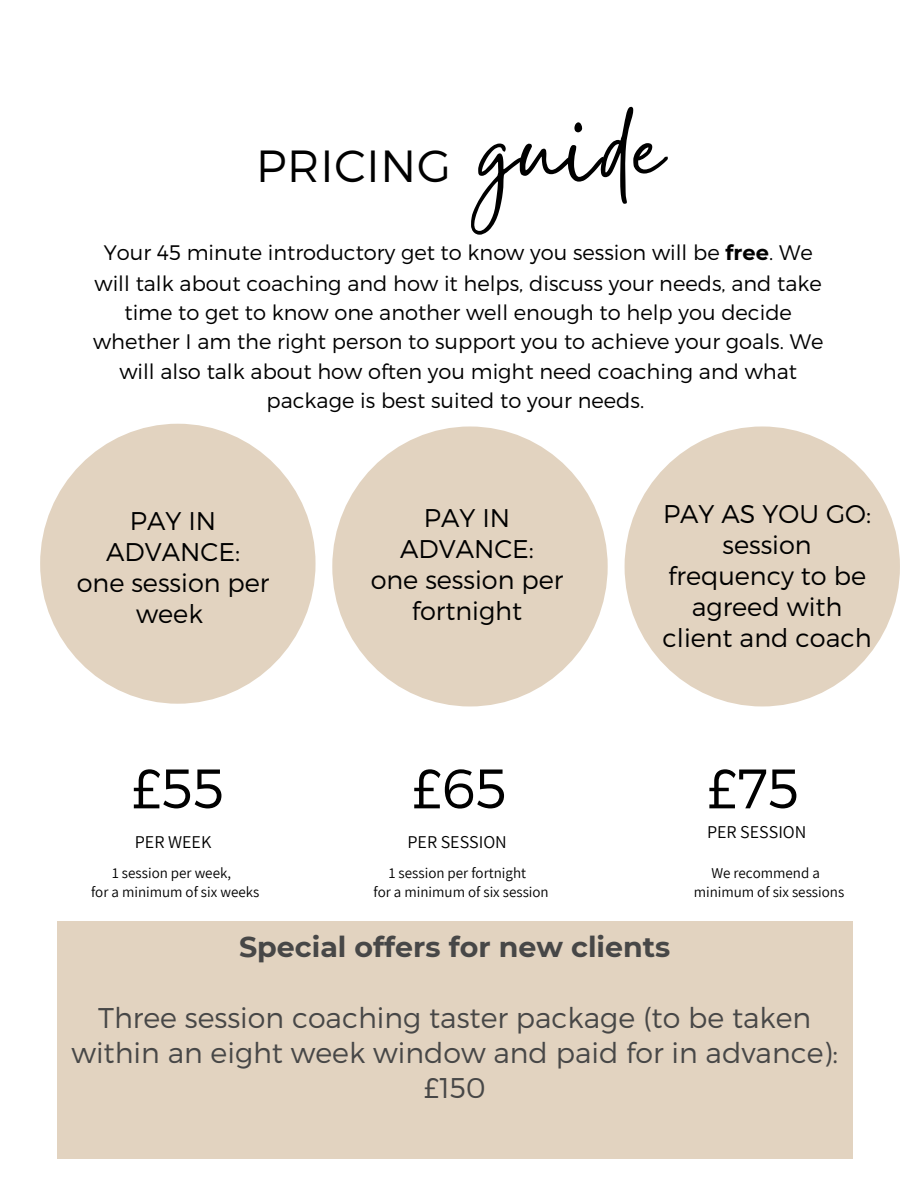
<style>
.page{position:relative;width:918px;height:1188px;background:#fff}
.page>*{position:absolute;margin:0;border:0;box-sizing:border-box;transform-origin:0 0}
.t1{font:135px "Gistesy";letter-spacing:.015em;color:#000}
.t2{font:300 55.5px "Montserrat";color:#000}
.t3{font:300 45px "Montserrat";letter-spacing:.015em;color:#000}
.t4{font:300 28.5px/34.8px "Montserrat";color:#474747;text-align:center}
.t5{font:700 28.5px "Montserrat";color:#474747}
.t6{font:300 25.65px/30.9px "Montserrat";color:#000;text-align:center}
.t7{font:300 21px/29.4px "Montserrat";color:#000;text-align:center}
.t8{font:18px "Assistant";color:#000}
.t9{font:15px "Assistant";color:#000}
.s1{font-weight:700}
</style>
<div class="page">
<div style="left:40px;top:424px;width:276px;height:280px;background:#e2d3c0;border-radius:50%"></div>
<div style="left:332px;top:426px;width:276px;height:280px;background:#e2d3c0;border-radius:50%"></div>
<div style="left:625px;top:426px;width:275px;height:280px;background:#e2d3c0;border-radius:50%"></div>
<div style="left:57px;top:921px;width:796px;height:238px;background:#e2d3c0"></div>
<p class="t3" style="left:256px;top:136px;width:196px">PRICING</p>
<p class="t1" style="left:480px;top:56px;width:184px">guide</p>
<p class="t7" style="left:93px;top:237px;width:732px">Your 45 minute introductory get to know you session will be <span class="s1">free</span>. We will talk about coaching and how it helps, discuss your needs, and take time to get to know one another well enough to help you decide whether I am the right person to support you to achieve your goals. We will also talk about how often you might need coaching and what package is best suited to your needs.</p>
<p class="t6" style="left:106px;top:504px;width:135px">PAY IN<br>ADVANCE:</p>
<p class="t6" style="left:77px;top:566px;width:194px">one session per week</p>
<p class="t6" style="left:400px;top:502px;width:135px">PAY IN<br>ADVANCE:</p>
<p class="t6" style="left:371px;top:563px;width:194px">one session per fortnight</p>
<p class="t6" style="left:663px;top:497px;width:209px">PAY AS YOU GO:</p>
<p class="t6" style="left:663px;top:528px;width:211px">session frequency to be agreed with client and coach</p>
<p class="t2" style="left:131px;top:753px;width:94px">£55</p>
<p class="t2" style="left:412px;top:753px;width:96px">£65</p>
<p class="t2" style="left:707px;top:753px;width:94px">£75</p>
<p class="t8" style="left:135px;top:830px;width:78px">PER WEEK</p>
<p class="t8" style="left:407px;top:829px;width:101px">PER SESSION</p>
<p class="t8" style="left:707px;top:819px;width:101px">PER SESSION</p>
<p class="t9" style="left:112px;top:862px;width:120px">1 session per week,</p>
<p class="t9" style="left:91px;top:881px;width:170px">for a minimum of six weeks</p>
<p class="t9" style="left:389px;top:862px;width:139px">1 session per fortnight</p>
<p class="t9" style="left:374px;top:881px;width:177px">for a minimum of six session</p>
<p class="t9" style="left:711px;top:862px;width:110px">We recommend a</p>
<p class="t9" style="left:694px;top:881px;width:152px">minimum of six sessions</p>
<p class="t5" style="left:239px;top:930px;width:433px">Special offers for new clients</p>
<p class="t4" style="left:71px;top:999px;width:768px">Three session coaching taster package (to be taken within an eight week window and paid for in advance): £150</p>
</div>
